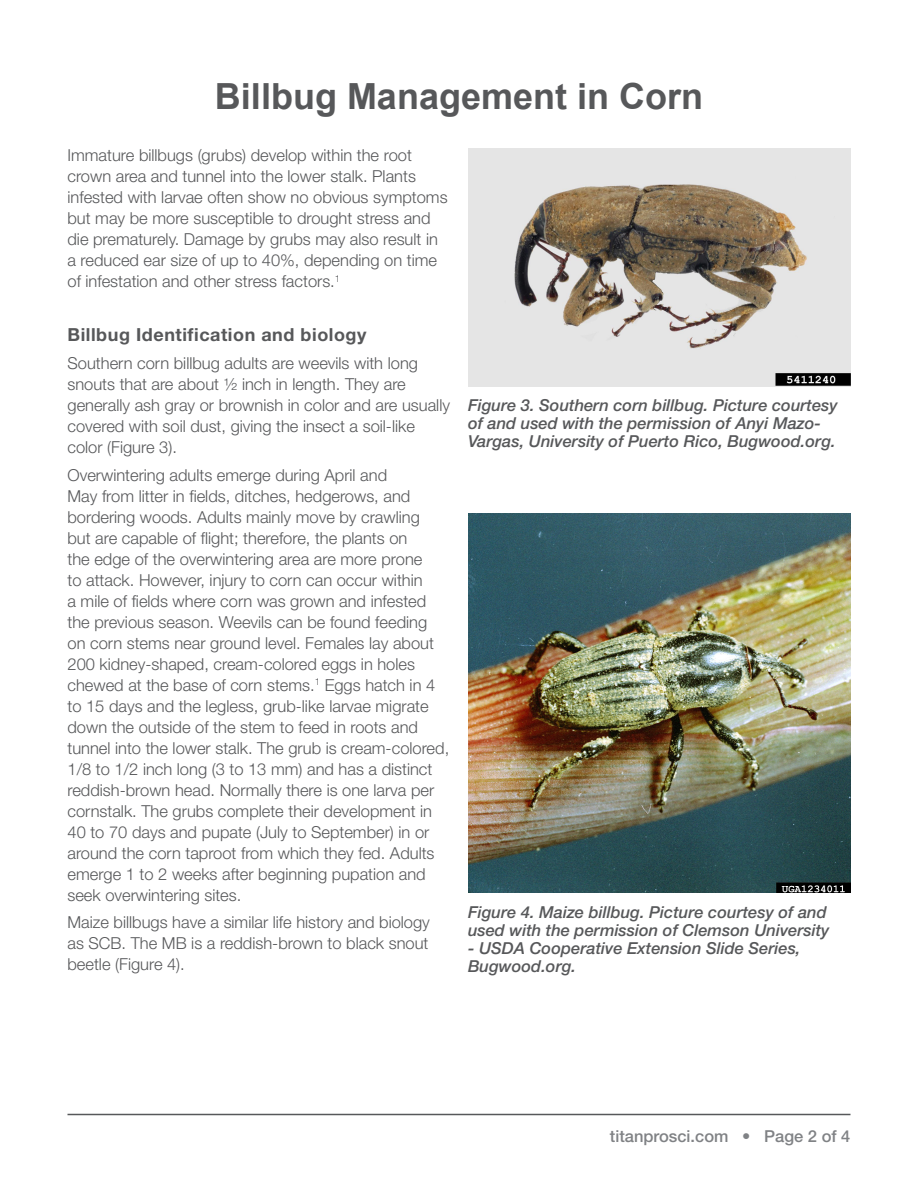
<style>
.page{position:relative;width:918px;height:1188px;background:#fff}
.page>*{position:absolute;margin:0;border:0;box-sizing:border-box;transform-origin:0 0}
.Universal_Title{font:700 36px "Arial";color:#57585a}
.Universal_Subhead{font:700 18px "Helvetica Neue";letter-spacing:.03em;color:#57585a}
.Universal_Text{font:300 16.5px/21px "Helvetica Neue";color:#57585a}
.Universal_Caption{font:italic 500 16.5px/18px "Helvetica Neue LT Pro";color:#57585a}
.t1{font:500 16.5px "Helvetica Neue";color:#808285}
</style>
<div class="page">
<hr style="left:68px;top:1114px;width:782px;height:1px;background:#57585a">
<img style="left:468px;top:148px;width:382px;height:238px">
<img style="left:468px;top:513px;width:382px;height:380px">
<p class="Universal_Title" style="left:215px;top:71px;width:490px">Billbug Management in Corn</p>
<p class="Universal_Text" style="left:68px;top:145px;width:382px">Immature billbugs (grubs) develop within the root crown area and tunnel into the lower stalk. Plants infested with larvae often show no obvious symptoms but may be more susceptible to drought stress and die prematurely. Damage by grubs may also result in a reduced ear size of up to 40%, depending on time of infestation and other stress factors.<sup>1</sup></p>
<p class="Universal_Subhead" style="left:68px;top:323px;width:300px">Billbug Identification and biology</p>
<p class="Universal_Text" style="left:68px;top:352px;width:384px">Southern corn billbug adults are weevils with long snouts that are about ½ inch in length. They are generally ash gray or brownish in color and are usually covered with soil dust, giving the insect a soil-like color (Figure 3).</p>
<p class="Universal_Text" style="left:67px;top:464px;width:383px">Overwintering adults emerge during April and<br>May from litter in fields, ditches, hedgerows, and bordering woods. Adults mainly move by crawling<br>but are capable of flight; therefore, the plants on<br>the edge of the overwintering area are more prone<br>to attack. However, injury to corn can occur within<br>a mile of fields where corn was grown and infested the previous season. Weevils can be found feeding on corn stems near ground level. Females lay about 200 kidney-shaped, cream-colored eggs in holes chewed at the base of corn stems.<sup>1</sup> Eggs hatch in 4 to 15 days and the legless, grub-like larvae migrate down the outside of the stem to feed in roots and tunnel into the lower stalk. The grub is cream-colored, 1/8 to 1/2 inch long (3 to 13 mm) and has a distinct reddish-brown head. Normally there is one larva per cornstalk. The grubs complete their development in 40 to 70 days and pupate (July to September) in or around the corn taproot from which they fed. Adults emerge 1 to 2 weeks after beginning pupation and seek overwintering sites.</p>
<p class="Universal_Text" style="left:67px;top:912px;width:364px;text-align:justify">Maize billbugs have a similar life history and biology as SCB. The MB is a reddish-brown to black snout beetle (Figure 4).</p>
<p class="Universal_Caption" style="left:468px;top:396px;width:371px">Figure 3. Southern corn billbug. Picture courtesy of and used with the permission of Anyi Mazo-<br>Vargas, University of Puerto Rico, Bugwood.org.</p>
<p class="Universal_Caption" style="left:468px;top:903px;width:363px">Figure 4. Maize billbug. Picture courtesy of and used with the permission of Clemson University</p>
<p class="Universal_Caption" style="left:468px;top:939px;width:334px">- USDA Cooperative Extension Slide Series,<br>Bugwood.org.</p>
<p class="t1" style="left:610px;top:1126px;width:242px">titanprosci.com • Page 2 of 4</p>
</div>
